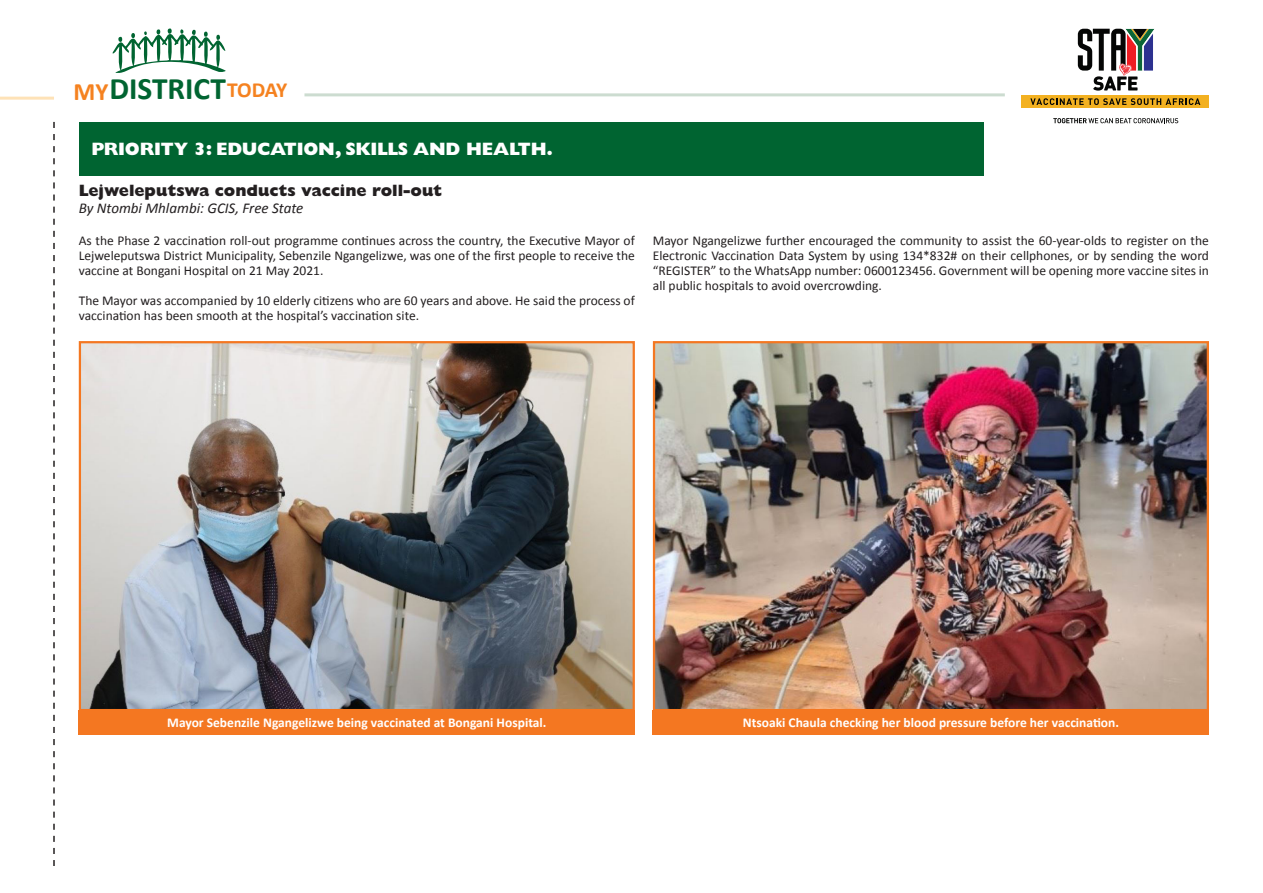
<style>
.page{position:relative;width:1263px;height:893px;background:#fff}
.page>*{position:absolute;margin:0;border:0;box-sizing:border-box;transform-origin:0 0}
.t1{font:700 31.35px "Calibri";color:#006431}
.t2{font:700 25.05px "Calibri";color:#f58220}
.t3{font:700 21.6px "Calibri";letter-spacing:-.025em;color:#f58220}
.t4{font:800 18px "Gill Sans MT Pro";letter-spacing:-.01em;color:#fff}
.t5{font:800 16.5px "Gill Sans MT Pro";color:#231f20}
.t6{font:italic 15px "Calibri";color:#231f20}
.t7{font:13.5px/15px "Calibri";color:#231f20;text-align:justify}
.t8{font:700 13.5px "Calibri";color:#fff}
</style>
<div class="page">
<div style="left:79px;top:122px;width:904px;height:54px;background:#006431"></div>
<svg style="left:53px;top:122px;width:2px;height:744px"></svg>
<hr style="left:0;top:97px;width:54px;height:3px;background:#fee2b7">
<hr style="left:304px;top:93px;width:701px;height:3px;background:#ccdcd0">
<svg style="left:113px;top:28px;width:113px;height:45px"></svg>
<svg style="left:1078px;top:29px;width:76px;height:62px"></svg>
<div style="left:1022px;top:95px;width:187px;height:12px;background:#f3b121"></div>
<svg style="left:1030px;top:98px;width:170px;height:7px"></svg>
<svg style="left:1053px;top:118px;width:125px;height:5px"></svg>
<img style="left:82px;top:344px;width:550px;height:364px">
<div style="left:79px;top:341px;width:556px;height:370px;border:2px solid #f47721"></div>
<img style="left:656px;top:344px;width:550px;height:364px">
<div style="left:653px;top:341px;width:556px;height:370px;border:2px solid #f47721"></div>
<div style="left:653px;top:710px;width:556px;height:25px;background:#f47721"></div>
<div style="left:79px;top:710px;width:556px;height:25px;background:#f47721"></div>
<p class="t2" style="left:73px;top:75px;width:36px">MY</p>
<p class="t1" style="left:109px;top:69px;width:118px">DISTRICT</p>
<p class="t3" style="left:227px;top:76px;width:62px">TODAY</p>
<p class="t4" style="left:91px;top:138px;width:463px">PRIORITY 3: EDUCATION, SKILLS AND HEALTH.</p>
<p class="t5" style="left:79px;top:181px;width:365px">Lejweleputswa conducts vaccine roll-out</p>
<p class="t6" style="left:79px;top:197px;width:226px">By Ntombi Mhlambi: GCIS, Free State</p>
<p class="t7" style="left:79px;top:233px;width:558px">As the Phase 2 vaccination roll-out programme continues across the country, the Executive Mayor of Lejweleputswa District Municipality, Sebenzile Ngangelizwe, was one of the first people to receive the vaccine at Bongani Hospital on 21 May 2021.</p>
<p class="t7" style="left:79px;top:293px;width:558px">The Mayor was accompanied by 10 elderly citizens who are 60 years and above. He said the process of vaccination has been smooth at the hospital’s vaccination site.</p>
<p class="t7" style="left:653px;top:233px;width:558px">Mayor Ngangelizwe further encouraged the community to assist the 60-year-olds to register on the Electronic Vaccination Data System by using 134*832# on their cellphones, or by sending the word “REGISTER” to the WhatsApp number: 0600123456. Government will be opening more vaccine sites in all public hospitals to avoid overcrowding.</p>
<p class="t8" style="left:167px;top:714px;width:381px">Mayor Sebenzile Ngangelizwe being vaccinated at Bongani Hospital.</p>
<p class="t8" style="left:743px;top:714px;width:378px">Ntsoaki Chaula checking her blood pressure before her vaccination.</p>
</div>
